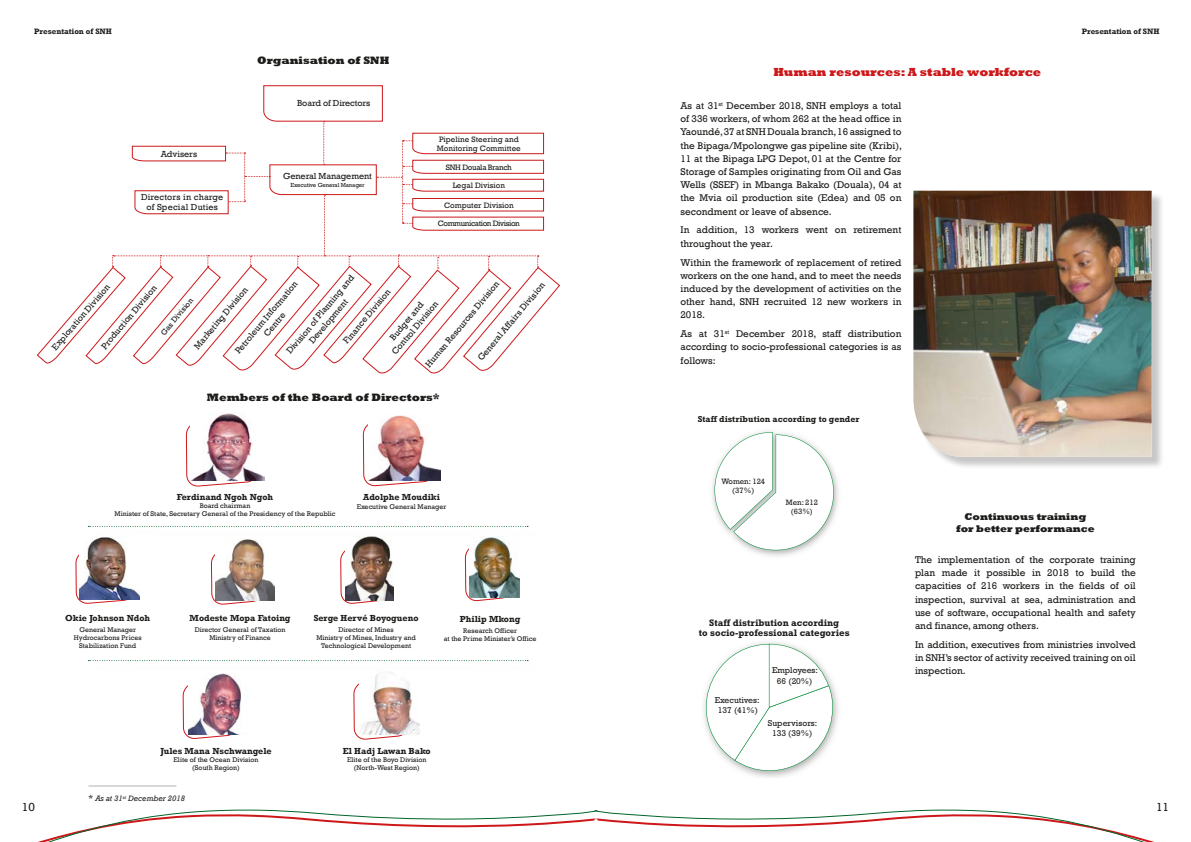
<style>
.page{position:relative;width:1191px;height:842px;background:#fff}
.page>*{position:absolute;margin:0;border:0;box-sizing:border-box;transform-origin:0 0}
.t1{font:800 12px "Rockwell";color:#cd1719}
.t2{font:12px "Rockwell";color:#1d1d1b}
.t3{font:800 11px "Rockwell";color:#1d1d1b}
.t4{font:10px/13.2px "Rockwell";color:#1d1d1b;text-align:justify}
.t5{font:800 10px/12px "Rockwell";color:#1d1d1b;text-align:center}
.t6{font:700 9.7px/10.7px "Rockwell";color:#1d1d1b}
.t7{font:9px/10.8px "Rockwell";letter-spacing:-.01em;color:#1d1d1b;text-align:center}
.t8{font:700 9px "Rockwell";color:#1d1d1b}
.t9{font:9px/10px "Rockwell";letter-spacing:.02em;color:#1d1d1b;text-align:center}
.t10{font:700 8.8px "Rockwell";color:#1d1d1b}
.t11{font:8.6px/10.3px "Rockwell";color:#1d1d1b;text-align:center}
.t12{font:8px/9px "Rockwell";color:#1d1d1b}
.t13{font:700 8px "Rockwell";color:#1d1d1b}
.t14{font:8px "Rockwell";letter-spacing:-.05em;color:#1d1d1b}
.t15{font:italic 8px "Rockwell";color:#1d1d1b}
.t16{font:8px "Rockwell";letter-spacing:-.04em;color:#1d1d1b}
.t17{font:7.8px/9.4px "Rockwell";color:#1d1d1b;text-align:center}
.t18{font:7px/8px "Rockwell";color:#1d1d1b;text-align:center}
.t19{font:6px "Rockwell";letter-spacing:-.02em;color:#1d1d1b}
.s1{font-style:normal;font-size:9px}
</style>
<div class="page">
<svg style="left:38px;top:809px;width:1116px;height:33px"></svg>
<div style="left:915px;top:192px;width:249px;height:277px;background:#1d1d1b;opacity:.25"></div>
<img style="left:913px;top:191px;width:238px;height:266px">
<svg style="left:37px;top:85px;width:523px;height:289px"></svg>
<svg style="left:186px;top:425px;width:66px;height:62px"></svg>
<img style="left:191px;top:413px;width:73px;height:68px">
<svg style="left:362px;top:424px;width:66px;height:62px"></svg>
<img style="left:369px;top:415px;width:71px;height:66px">
<svg style="left:75px;top:554px;width:52px;height:50px"></svg>
<img style="left:80px;top:539px;width:59px;height:61px">
<svg style="left:211px;top:554px;width:45px;height:51px"></svg>
<img style="left:216px;top:539px;width:58px;height:62px">
<svg style="left:340px;top:550px;width:39px;height:54px"></svg>
<img style="left:345px;top:539px;width:49px;height:62px">
<svg style="left:464px;top:548px;width:50px;height:53px"></svg>
<img style="left:470px;top:539px;width:50px;height:58px">
<svg style="left:182px;top:685px;width:49px;height:54px"></svg>
<img style="left:188px;top:674px;width:53px;height:61px">
<svg style="left:353px;top:683px;width:56px;height:57px"></svg>
<img style="left:359px;top:673px;width:60px;height:61px">
<svg style="left:88px;top:526px;width:440px;height:1px"></svg>
<svg style="left:88px;top:660px;width:440px;height:1px"></svg>
<img style="left:751px;top:431px;width:88px;height:125px">
<svg style="left:712px;top:432px;width:122px;height:118px"></svg>
<img style="left:751px;top:642px;width:40px;height:136px">
<svg style="left:703px;top:644px;width:135px;height:130px"></svg>
<hr style="left:88px;top:785px;width:88px;height:1px;background:#1d1d1b">
<p class="t13" style="left:34px;top:26px;width:79px">Presentation of SNH</p>
<p class="t13" style="left:1081px;top:26px;width:79px">Presentation of SNH</p>
<p class="t3" style="left:257px;top:54px;width:133px">Organisation of SNH</p>
<p class="t1" style="left:773px;top:65px;width:269px">Human resources: A stable workforce</p>
<p class="t4" style="left:680px;top:99px;width:223px">As at 31<sup>st</sup> December 2018, SNH employs a total of 336 workers, of whom 262 at the head office in Yaoundé, 37 at SNH Douala branch, 16 assigned to the Bipaga/Mpolongwe gas pipeline site (Kribi), 11 at the Bipaga LPG Depot, 01 at the Centre for Storage of Samples originating from Oil and Gas Wells (SSEF) in Mbanga Bakako (Douala), 04 at the Mvia oil production site (Edea) and 05 on secondment or leave of absence.</p>
<p class="t4" style="left:680px;top:224px;width:222px">In addition, 13 workers went on retirement throughout the year.</p>
<p class="t4" style="left:680px;top:256px;width:222px">Within the framework of replacement of retired workers on the one hand, and to meet the needs induced by the development of activities on the other hand, SNH recruited 12 new workers in 2018.</p>
<p class="t4" style="left:680px;top:327px;width:222px">As at 31<sup>st</sup> December 2018, staff distribution according to socio-professional categories is as follows:</p>
<p class="t7" style="left:297px;top:98px;width:75px">Board of Directors</p>
<p class="t12" style="left:437px;top:135px;width:86px">Pipeline Steering and<br>Monitoring Committee</p>
<p class="t7" style="left:161px;top:148px;width:38px">Advisers</p>
<p class="t16" style="left:446px;top:162px;width:67px">SNH Douala Branch</p>
<p class="t7" style="left:283px;top:171px;width:90px">General Management</p>
<p class="t19" style="left:290px;top:181px;width:76px">Executive General Manager</p>
<p class="t12" style="left:453px;top:181px;width:54px">Legal Division</p>
<p class="t9" style="left:141px;top:192px;width:84px">Directors in charge of Special Duties</p>
<p class="t12" style="left:444px;top:200px;width:71px">Computer Division</p>
<p class="t14" style="left:438px;top:219px;width:83px">Communication Division</p>
<p class="t7" style="left:284px;top:349px;width:101px;rotate:-50deg">Division of Planning and<br>Development</p>
<p class="t7" style="left:233px;top:349px;width:94px;rotate:-50deg">Petroleum Information<br>Centre</p>
<p class="t7" style="left:423px;top:363px;width:111px;rotate:-50deg">Human Resources Division</p>
<p class="t7" style="left:475px;top:356px;width:100px;rotate:-50deg">General Affairs Division</p>
<p class="t7" style="left:49px;top:345px;width:85px;rotate:-49deg">Exploration Division</p>
<p class="t7" style="left:99px;top:344px;width:82px;rotate:-50deg">Production Division</p>
<p class="t7" style="left:192px;top:344px;width:80px;rotate:-50deg">Marketing Division</p>
<p class="t12" style="left:159px;top:331px;width:47px;rotate:-50deg">Gas Division</p>
<p class="t7" style="left:341px;top:339px;width:70px;rotate:-50deg">Finance Division</p>
<p class="t7" style="left:381px;top:343px;width:68px;rotate:-50deg">Budget and<br>Control Division</p>
<p class="t3" style="left:207px;top:390px;width:234px">Members of the Board of Directors*</p>
<p class="t8" style="left:177px;top:492px;width:98px">Ferdinand Ngoh Ngoh</p>
<p class="t18" style="left:115px;top:502px;width:222px">Board chairman<br>Minister of State, Secretary General of the Presidency of the Republic</p>
<p class="t8" style="left:363px;top:492px;width:78px">Adolphe Moudiki</p>
<p class="t18" style="left:357px;top:503px;width:91px">Executive General Manager</p>
<p class="t8" style="left:65px;top:612px;width:86px">Okie Johnson Ndoh</p>
<p class="t18" style="left:74px;top:625px;width:69px">General Manager<br>Hydrocarbons Prices<br>Stabilization Fund</p>
<p class="t8" style="left:190px;top:612px;width:102px">Modeste Mopa Fatoing</p>
<p class="t18" style="left:195px;top:626px;width:92px">Director General of Taxation<br>Ministry of Finance</p>
<p class="t8" style="left:314px;top:612px;width:106px">Serge Hervé Boyogueno</p>
<p class="t18" style="left:316px;top:625px;width:101px">Director of Mines<br>Ministry of Mines, Industry and<br>Technological Development</p>
<p class="t8" style="left:460px;top:613px;width:62px">Philip Mkong</p>
<p class="t18" style="left:444px;top:626px;width:94px">Research Officer<br>at the Prime Minister’s Office</p>
<p class="t8" style="left:160px;top:745px;width:113px">Jules Mana Nschwangele</p>
<p class="t18" style="left:174px;top:755px;width:86px">Elite of the Ocean Division (South Region)</p>
<p class="t8" style="left:343px;top:745px;width:89px">El Hadj Lawan Bako</p>
<p class="t18" style="left:347px;top:755px;width:81px">Elite of the Boyo Division (North-West Region)</p>
<p class="t10" style="left:698px;top:414px;width:163px">Staff distribution according to gender</p>
<p class="t17" style="left:721px;top:477px;width:45px">Women: 124 (37%)</p>
<p class="t17" style="left:786px;top:497px;width:34px">Men: 212 (63%)</p>
<p class="t6" style="left:735px;top:617px;width:106px;text-indent:-26px">Staff distribution according -</p>
<p class="t6" style="left:699px;top:628px;width:152px">to socio professional categories</p>
<p class="t11" style="left:715px;top:695px;width:46px">Executives:<br>137 (41%)</p>
<p class="t11" style="left:772px;top:665px;width:47px">Employees:<br>66 (20%)</p>
<p class="t11" style="left:768px;top:718px;width:51px">Supervisors:<br>133 (39%)</p>
<p class="t5" style="left:956px;top:511px;width:140px">Continuous training for better performance</p>
<p class="t4" style="left:915px;top:553px;width:222px">The implementation of the corporate training plan made it possible in 2018 to build the capacities of 216 workers in the fields of oil inspection, survival at sea, administration and use of software, occupational health and safety and finance, among others.</p>
<p class="t4" style="left:915px;top:638px;width:222px">In addition, executives from ministries involved in SNH’s sector of activity received training on oil inspection.</p>
<p class="t15" style="left:88px;top:794px;width:98px"><span class="s1">*</span> As at 31<sup>st</sup> December 2018</p>
<p class="t2" style="left:22px;top:800px;width:15px">10</p>
<p class="t2" style="left:1156px;top:800px;width:15px">11</p>
</div>
